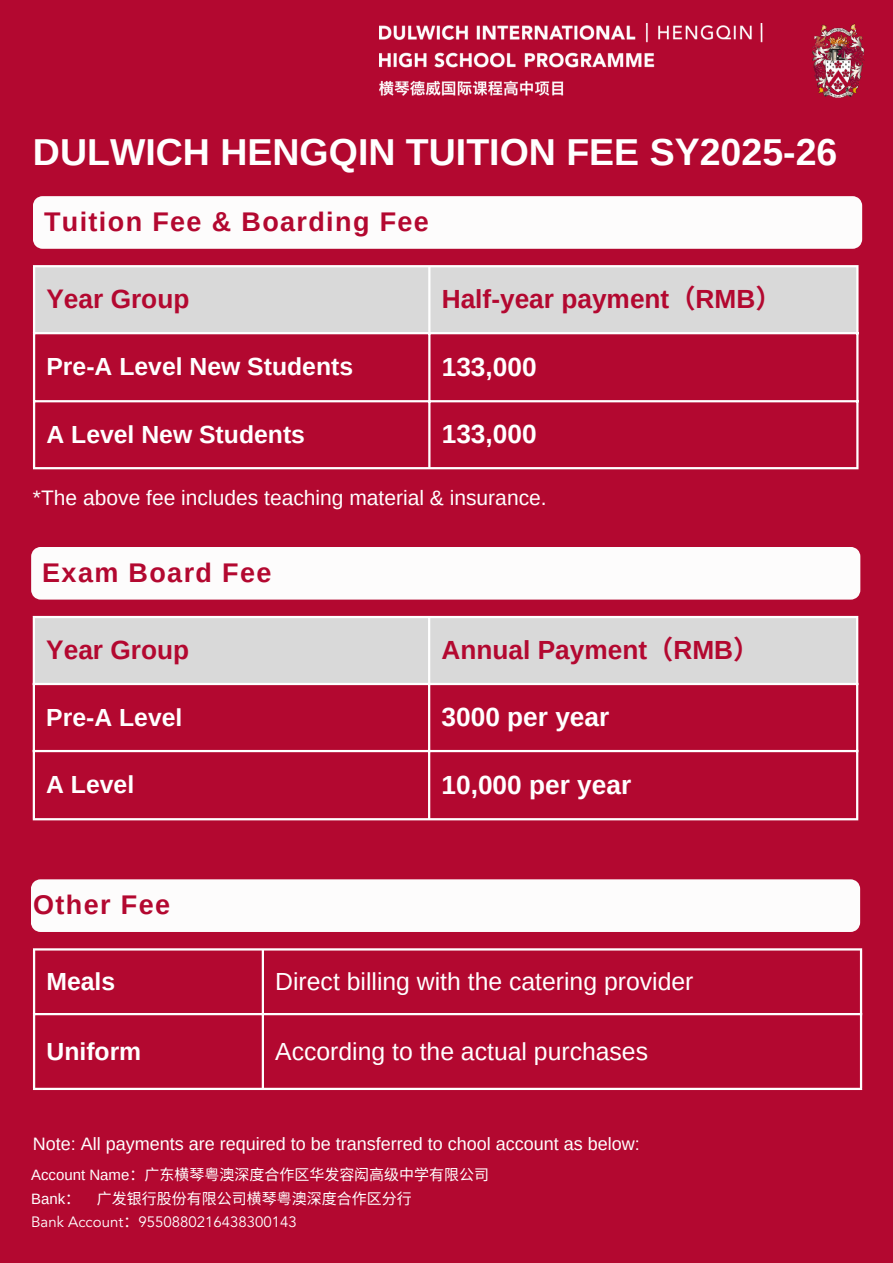
<style>
.page{position:relative;width:893px;height:1263px;background:#b30830}
.page>*{position:absolute;margin:0;border:0;box-sizing:border-box;transform-origin:0 0}
.t1{font:700 37.5px "Arimo";color:#fff}
.t2{font:700 27px "Arimo";letter-spacing:.05em;color:#b30830}
.t3{font:700 26.25px "Arimo";color:#b30830}
.t4{font:700 26.25px "Arimo";color:#fff}
.t5{font:700 24.75px "Arimo";color:#fff}
.t6{font:24.75px "Arimo";color:#fff}
.t7{font:21px "Arimo";color:#fff}
.t8{font:18px "Arimo";color:#fff}
.t9{font:15px "Noto Sans CJ Ksc";color:#fff}
.t10{font:15px "Avenir LT Pro";color:#fff}
.s1{font-family:"Noto Sans CJ Ksc"}
.s2{font-family:"Arimo"}
</style>
<div class="page">
<img style="left:380px;top:24px;width:484px;height:73px">
<div style="left:35px;top:267px;width:821px;height:65px;background:#d9d9d9"></div>
<hr style="left:33px;top:267px;width:2px;height:200px;background:#fff">
<hr style="left:428px;top:267px;width:2px;height:200px;background:#fff">
<hr style="left:856px;top:267px;width:2px;height:200px;background:#fff">
<hr style="left:33px;top:265px;width:825px;height:2px;background:#fff">
<hr style="left:33px;top:332px;width:825px;height:2px;background:#fff">
<hr style="left:33px;top:400px;width:825px;height:2px;background:#fff">
<hr style="left:33px;top:467px;width:825px;height:2px;background:#fff">
<div style="left:33px;top:196px;width:829px;height:53px;background:#fdfcfc"></div>
<div style="left:31px;top:879px;width:829px;height:53px;background:#fdfcfc"></div>
<hr style="left:33px;top:950px;width:2px;height:138px;background:#fff">
<hr style="left:262px;top:950px;width:2px;height:138px;background:#fff">
<hr style="left:860px;top:950px;width:2px;height:138px;background:#fff">
<hr style="left:33px;top:948px;width:829px;height:2px;background:#fff">
<hr style="left:33px;top:1013px;width:829px;height:2px;background:#fff">
<hr style="left:33px;top:1088px;width:829px;height:2px;background:#fff">
<div style="left:31px;top:547px;width:829px;height:53px;background:#fdfcfc"></div>
<div style="left:35px;top:618px;width:821px;height:65px;background:#d9d9d9"></div>
<hr style="left:33px;top:618px;width:2px;height:200px;background:#fff">
<hr style="left:428px;top:618px;width:2px;height:200px;background:#fff">
<hr style="left:856px;top:618px;width:2px;height:200px;background:#fff">
<hr style="left:33px;top:616px;width:825px;height:2px;background:#fff">
<hr style="left:33px;top:683px;width:825px;height:2px;background:#fff">
<hr style="left:33px;top:750px;width:825px;height:2px;background:#fff">
<hr style="left:33px;top:818px;width:825px;height:2px;background:#fff">
<p class="t1" style="left:33px;top:131px;width:806px">DULWICH HENGQIN TUITION FEE SY2025-26</p>
<p class="t2" style="left:44px;top:207px;width:386px">Tuition Fee &amp; Boarding Fee</p>
<p class="t3" style="left:46px;top:285px;width:144px">Year Group</p>
<h1 class="t3" style="left:442px;top:285px;width:341px">Half-year payment<span class="s1">（</span>RMB<span class="s1">）</span></h1>
<h2 class="t5" style="left:46px;top:353px;width:308px">Pre-A Level New Students</h2>
<p class="t4" style="left:442px;top:352px;width:96px">133,000</p>
<p class="t5" style="left:46px;top:420px;width:260px">A Level New Students</p>
<p class="t4" style="left:442px;top:420px;width:96px">133,000</p>
<p class="t7" style="left:33px;top:486px;width:515px">*The above fee includes teaching material &amp; insurance.</p>
<p class="t2" style="left:42px;top:557px;width:231px">Exam Board Fee</p>
<p class="t3" style="left:46px;top:635px;width:144px">Year Group</p>
<p class="t3" style="left:441px;top:635px;width:319px">Annual Payment<span class="s1">（</span>RMB<span class="s1">）</span></p>
<p class="t5" style="left:46px;top:703px;width:138px">Pre-A Level</p>
<h2 class="t4" style="left:441px;top:702px;width:169px">3000 per year</h2>
<p class="t5" style="left:46px;top:771px;width:89px">A Level</p>
<p class="t4" style="left:441px;top:770px;width:191px">10,000 per year</p>
<p class="t2" style="left:33px;top:890px;width:138px">Other Fee</p>
<p class="t5" style="left:46px;top:967px;width:70px">Meals</p>
<h3 class="t6" style="left:275px;top:967px;width:420px">Direct billing with the catering provider</h3>
<h2 class="t5" style="left:46px;top:1037px;width:96px">Uniform</h2>
<p class="t6" style="left:275px;top:1037px;width:374px">According to the actual purchases</p>
<p class="t8" style="left:33px;top:1134px;width:609px">Note: All payments are required to be transferred to chool account as below:</p>
<p class="t9" style="left:31px;top:1163px;width:459px"><span class="s2">Account Name</span>：广东横琴粤澳深度合作区华发容闳高级中学有限公司</p>
<h4 class="t9" style="left:31px;top:1187px;width:381px"><span class="s2">Bank</span>： 广发银行股份有限公司横琴粤澳深度合作区分行</h4>
<p class="t10" style="left:31px;top:1216px;width:267px">Bank Account<span class="s1">：</span>9550880216438300143</p>
</div>
